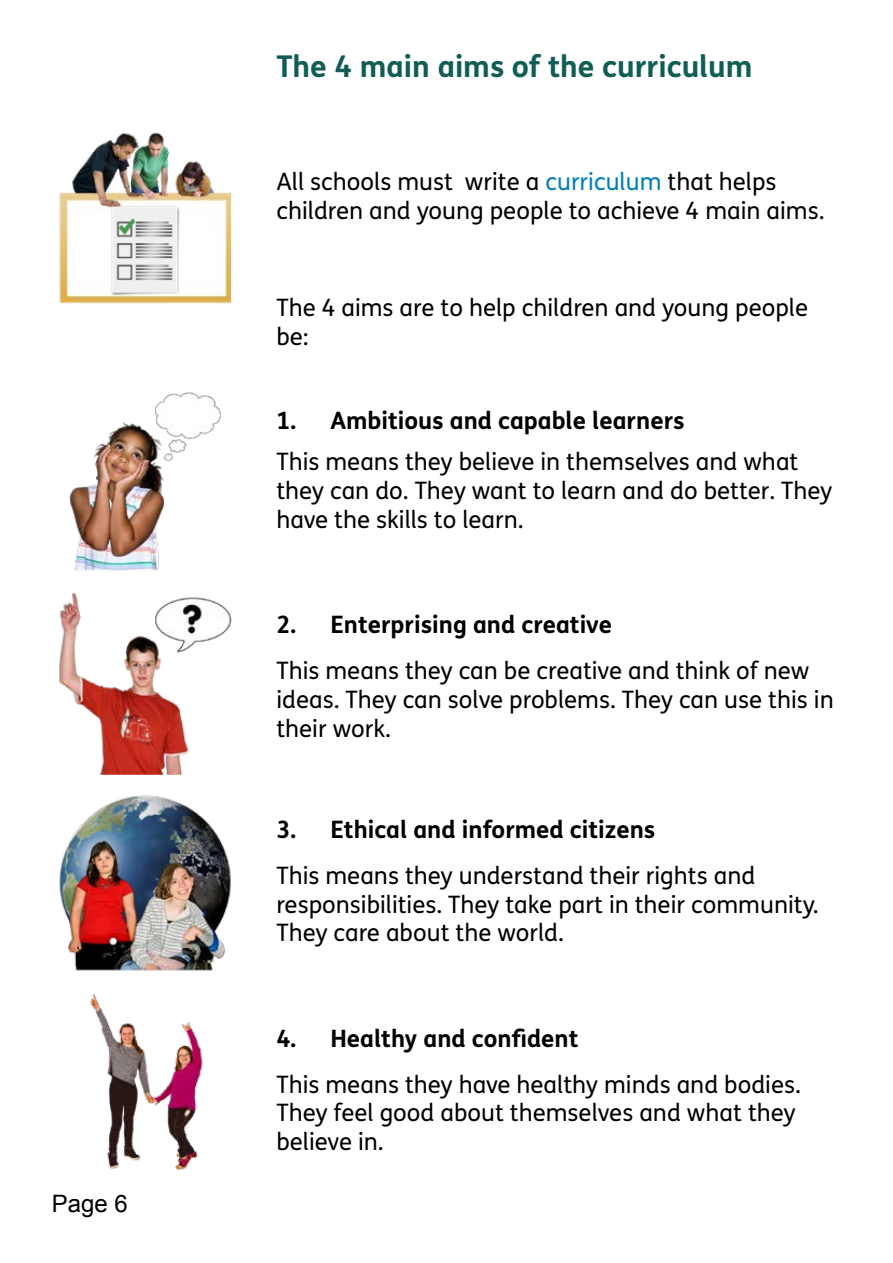
<style>
.page{position:relative;width:893px;height:1263px;background:#fff}
.page>*{position:absolute;margin:0;border:0;box-sizing:border-box;transform-origin:0 0}
.t1{font:700 30px "FS Me Pro";color:#0f5d55}
.t2{font:24px/28.8px "FS Me Pro";color:#000}
.t3{font:24px "Arial";color:#000}
.s1{color:#007eb7}
.s2{font-weight:700}
</style>
<div class="page">
<img style="left:69px;top:392px;width:152px;height:179px">
<img style="left:59px;top:132px;width:171px;height:172px">
<img style="left:59px;top:795px;width:172px;height:122px">
<img style="left:90px;top:994px;width:113px;height:176px">
<img style="left:67px;top:825px;width:159px;height:146px">
<img style="left:59px;top:593px;width:173px;height:181px">
<img style="left:98px;top:204px;width:90px;height:91px">
<p class="t3" style="left:52px;top:1188px;width:78px">Page 6</p>
<h2 class="t1" style="left:276px;top:43px;width:478px">The 4 main aims of the curriculum</h2>
<p class="t2" style="left:276px;top:167px;width:550px">All schools must write a <span class="s1">curriculum</span> that helps children and young people to achieve 4 main aims.</p>
<p class="t2" style="left:276px;top:293px;width:533px">The 4 aims are to help children and young people be:</p>
<p class="t2" style="left:276px;top:399px;width:523px;line-height:41.5px"><span class="s2">1. Ambitious and capable learners<br></span>This means they believe in themselves and what</p>
<p class="t2" style="left:276px;top:476px;width:558px">they can do. They want to learn and do better. They have the skills to learn.</p>
<p class="t2" style="left:276px;top:602px;width:535px;line-height:45.8px"><span class="s2">2. Enterprising and creative<br></span>This means they can be creative and think of new</p>
<p class="t2" style="left:276px;top:685px;width:559px">ideas. They can solve problems. They can use this in their work.</p>
<p class="t2" style="left:276px;top:806px;width:480px;line-height:45.8px"><span class="s2">3. Ethical and informed citizens<br></span>This means they understand their rights and</p>
<p class="t2" style="left:276px;top:889px;width:544px">responsibilities. They take part in their community.<br>They care about the world.</p>
<p class="t2" style="left:276px;top:1015px;width:526px;line-height:45.8px"><span class="s2">4. Healthy and confident<br></span>This means they have healthy minds and bodies.</p>
<p class="t2" style="left:276px;top:1098px;width:521px">They feel good about themselves and what they believe in.</p>
</div>
